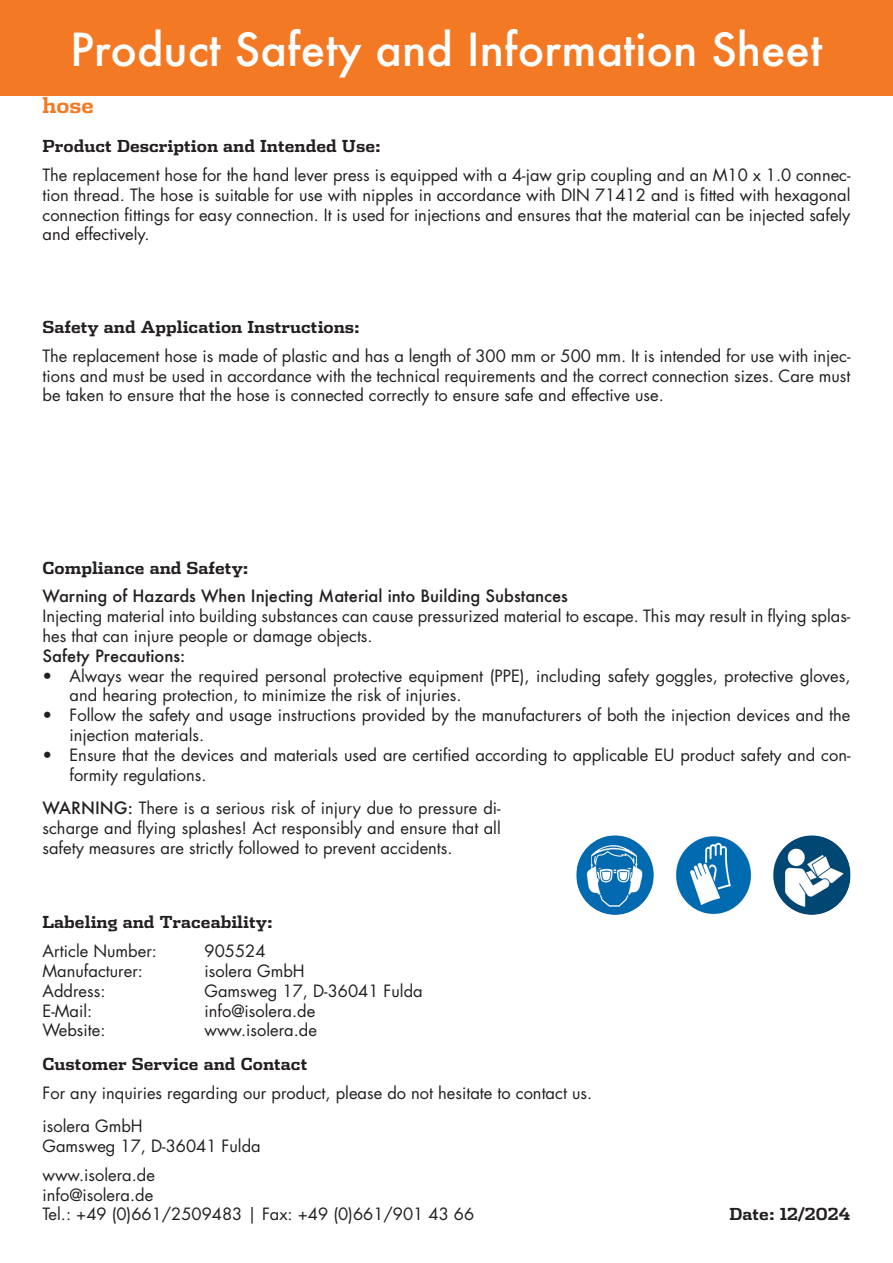
<style>
.page{position:relative;width:893px;height:1263px;background:#fff}
.page>*{position:absolute;margin:0;border:0;box-sizing:border-box;transform-origin:0 0}
.t1{font:500 44.25px "Futura";color:#fff}
.t2{font:700 21px "Dispatch";color:#f47925}
.t3{font:16.5px/19.8px "Futura Std";color:#231f20}
.t4{font:700 16.5px "Dispatch";color:#231f20}
.t5{font:500 16.5px "Futura";color:#231f20}
.s1{font-family:"Futura";font-weight:500}
</style>
<div class="page">
<div style="left:0;top:0;width:893px;height:96px;background:#f47925"></div>
<img style="left:576px;top:835px;width:78px;height:80px;border-radius:39px">
<img style="left:675px;top:835px;width:77px;height:80px;border-radius:39px">
<img style="left:773px;top:835px;width:77px;height:80px;border-radius:39px">
<h1 class="t1" style="left:70px;top:19px;width:754px">Product Safety and Information Sheet</h1>
<p class="t2" style="left:43px;top:91px;width:53px">hose</p>
<p class="t4" style="left:43px;top:135px;width:340px">Product Description and Intended Use:</p>
<p class="t3" style="left:43px;top:165px;width:809px;text-align:justify">The replacement hose for the hand lever press is equipped with a 4-jaw grip coupling and an M10 x 1.0 connec&shy;tion thread. The hose is suitable for use with nipples in accordance with DIN 71412 and is fitted with hexagonal connection fittings for easy connection. It is used for injections and ensures that the material can be injected safely and effectively.</p>
<p class="t4" style="left:43px;top:316px;width:319px">Safety and Application Instructions:</p>
<p class="t3" style="left:43px;top:346px;width:809px;text-align:justify">The replacement hose is made of plastic and has a length of 300 mm or 500 mm. It is intended for use with injec&shy;tions and must be used in accordance with the technical requirements and the correct connection sizes. Care must be taken to ensure that the hose is connected correctly to ensure safe and effective use.</p>
<p class="t4" style="left:43px;top:556px;width:208px">Compliance and Safety:</p>
<p class="t5" style="left:43px;top:585px;width:527px">Warning of Hazards When Injecting Material into Building Substances</p>
<p class="t3" style="left:43px;top:606px;width:809px">Injecting material into building substances can cause pressurized material to escape. This may result in flying splas&shy;hes that can injure people or damage objects.</p>
<p class="t5" style="left:43px;top:644px;width:144px">Safety Precautions:</p>
<p class="t3" style="left:70px;top:666px;width:782px;text-indent:-27px">• Always wear the required personal protective equipment (PPE), including safety goggles, protective gloves, and hearing protection, to minimize the risk of injuries.</p>
<p class="t3" style="left:70px;top:705px;width:782px;text-indent:-27px">• Follow the safety and usage instructions provided by the manufacturers of both the injection devices and the injection materials.</p>
<p class="t3" style="left:70px;top:745px;width:782px;text-indent:-27px">• Ensure that the devices and materials used are certified according to applicable EU product safety and con&shy;formity regulations.</p>
<p class="t3" style="left:43px;top:798px;width:460px;text-align:justify"><span class="s1">WARNING:</span> There is a serious risk of injury due to pressure di&shy;scharge and flying splashes! Act responsibly and ensure that all safety measures are strictly followed to prevent accidents.</p>
<p class="t4" style="left:43px;top:911px;width:232px">Labeling and Traceability:</p>
<p class="t3" style="left:43px;top:941px;width:116px">Article Number:</p>
<p class="t3" style="left:205px;top:941px;width:62px">905524</p>
<p class="t3" style="left:43px;top:961px;width:102px">Manufacturer:</p>
<p class="t3" style="left:205px;top:961px;width:102px">isolera GmbH</p>
<p class="t3" style="left:43px;top:981px;width:64px">Address:</p>
<p class="t3" style="left:205px;top:981px;width:220px">Gamsweg 17, D-36041 Fulda</p>
<p class="t3" style="left:43px;top:1001px;width:51px">E-Mail:</p>
<p class="t3" style="left:205px;top:1001px;width:112px">info@isolera.de</p>
<p class="t3" style="left:43px;top:1021px;width:64px">Website:</p>
<p class="t3" style="left:205px;top:1021px;width:114px">www.isolera.de</p>
<p class="t4" style="left:43px;top:1052px;width:266px">Customer Service and Contact</p>
<p class="t3" style="left:43px;top:1076px;width:551px;line-height:33.5px">For any inquiries regarding our product, please do not hesitate to contact us. isolera GmbH</p>
<p class="t3" style="left:43px;top:1132px;width:220px;line-height:28.8px">Gamsweg 17, D-36041 Fulda www.isolera.de</p>
<p class="t3" style="left:43px;top:1185px;width:433px">info@isolera.de<br>Tel.: +49 (0)661/2509483 | Fax: +49 (0)661/901 43 66</p>
<p class="t4" style="left:729px;top:1203px;width:122px">Date: 12/2024</p>
</div>
